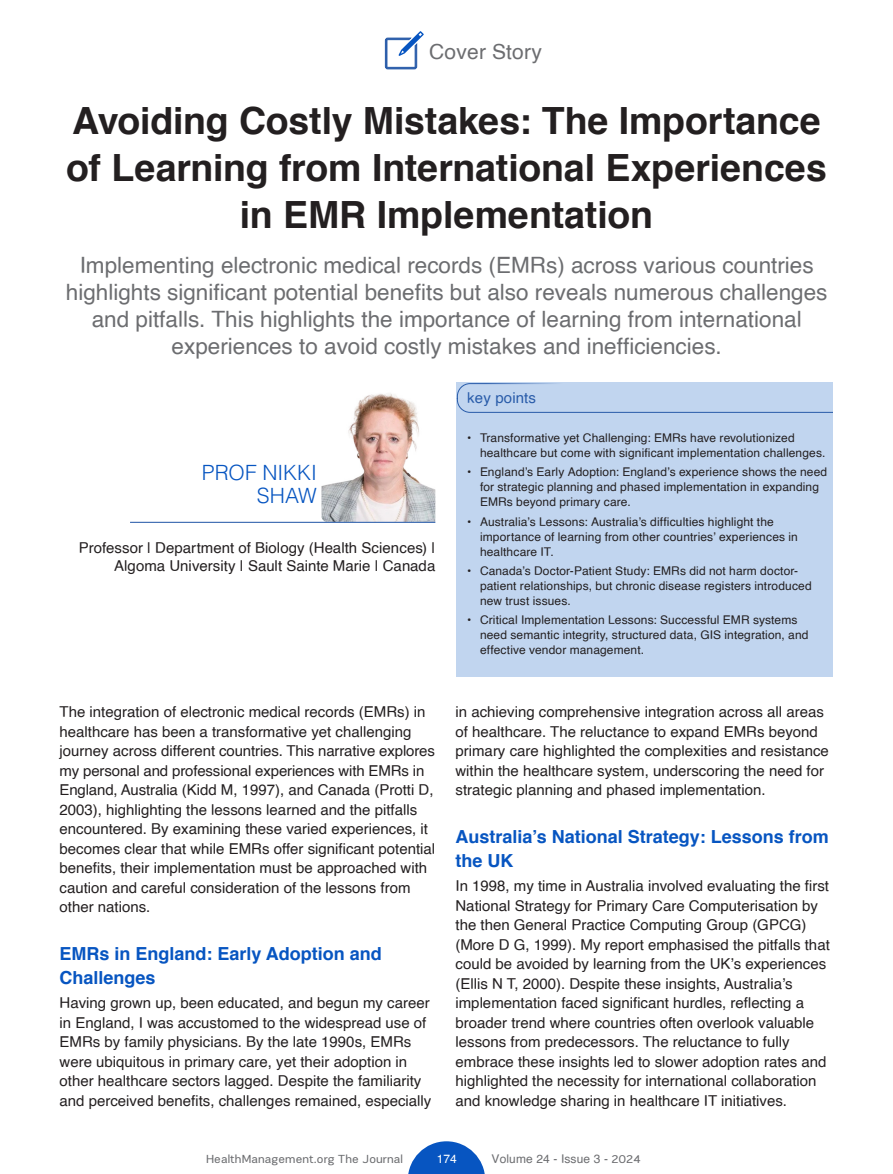
<style>
.page{position:relative;width:893px;height:1174px;background:#fff}
.page>*{position:absolute;margin:0;border:0;box-sizing:border-box;transform-origin:0 0}
.t1{font:700 37.5px/46.5px "Helvetica";letter-spacing:-.005em;color:#231f20;text-align:center}
.t2{font:22.5px/27px "Helvetica";color:#6c6d70;text-align:center}
.t3{font:300 21px/22.5px "Helvetica";letter-spacing:-.005em;color:#0755c1;text-align:right}
.t4{font:21px "Helvetica";letter-spacing:.01em;color:#6c6d70}
.t5{font:700 18px/24px "Helvetica";color:#0755c1}
.t6{font:15px/19.5px "Helvetica";color:#231f20}
.t7{font:15px "Helvetica";letter-spacing:.01em;color:#285ba9}
.t8{font:12px/15px "Helvetica";letter-spacing:.01em;color:#231f20}
.t9{font:12px "PRC Fidelity";letter-spacing:.01em;color:#6c6d70}
.t10{font:12px "Helvetica";letter-spacing:.01em;color:#6c6d70}
.t11{font:12px "Helvetica";color:#fff}
.s1{font-family:"PRC Fidelity"}
</style>
<div class="page">
<svg style="left:385px;top:31px;width:39px;height:39px"></svg>
<svg style="left:408px;top:1141px;width:77px;height:33px"></svg>
<img style="left:321px;top:393px;width:114px;height:129px">
<hr style="left:130px;top:522px;width:305px;height:1px;background:#285ba9">
<div style="left:457px;top:382px;width:376px;height:294px;background:#c1d5ef"></div>
<svg style="left:457px;top:383px;width:376px;height:30px"></svg>
<h3 class="t4" style="left:429px;top:35px;width:114px">Cover Story</h3>
<h1 class="t1" style="left:66px;top:98px;width:762px">Avoiding Costly Mistakes: The Importance of Learning from International Experiences in EMR Implementation</h1>
<p class="t2" style="left:66px;top:252px;width:763px">Implementing electronic medical records (EMRs) across various countries highlights significant potential benefits but also reveals numerous challenges and pitfalls. This highlights the importance of learning from international experiences to avoid costly mistakes and inefficiencies.</p>
<h3 class="t3" style="left:202px;top:461px;width:116px">PROF NIKKI<br>SHAW</h3>
<p class="t6" style="left:79px;top:539px;width:358px;line-height:18px;text-align:right">Professor | Department of Biology (Health Sciences) |<br>Algoma University | Sault Sainte Marie | Canada</p>
<p class="t6" style="left:60px;top:702px;width:377px">The integration of electronic medical records (EMRs) in healthcare has been a transformative yet challenging journey across different countries. This narrative explores my personal and professional experiences with EMRs in England, Australia (Kidd M, 1997), and Canada (Protti D, 2003), highlighting the lessons learned and the pitfalls encountered. By examining these varied experiences, it becomes clear that while EMRs offer significant potential benefits, their implementation must be approached with caution and careful consideration of the lessons from other nations.</p>
<p class="t5" style="left:60px;top:942px;width:324px">EMRs in England: Early Adoption and<br>Challenges</p>
<p class="t6" style="left:60px;top:993px;width:373px">Having grown up, been educated, and begun my career in England, I was accustomed to the widespread use of EMRs by family physicians. By the late 1990s, EMRs were ubiquitous in primary care, yet their adoption in other healthcare sectors lagged. Despite the familiarity and perceived benefits, challenges remained, especially</p>
<p class="t7" style="left:467px;top:386px;width:70px">key points</p>
<p class="t8" style="left:480px;top:430px;width:347px;text-indent:-13px">• Transformative yet Challenging: EMRs have revolutionized healthcare but come with significant implementation challenges.</p>
<p class="t8" style="left:480px;top:465px;width:349px;text-indent:-13px">• England’s Early Adoption: England’s experience shows the need for strategic planning and phased implementation in expanding<br>EMRs beyond primary care.</p>
<p class="t8" style="left:480px;top:514px;width:319px;text-indent:-13px">• Australia’s Lessons: Australia’s difficulties highlight the importance of learning from other countries’ experiences in healthcare IT.</p>
<p class="t8" style="left:480px;top:563px;width:333px;text-indent:-13px">• Canada’s Doctor-Patient Study: EMRs did not harm doctor&shy;patient relationships, but chronic disease registers introduced new trust issues.</p>
<p class="t8" style="left:480px;top:612px;width:330px;text-indent:-13px">• Critical Implementation Lessons: Successful EMR systems need semantic integrity, structured data, GIS integration, and effective vendor management.</p>
<p class="t6" style="left:455px;top:702px;width:375px">in achieving comprehensive integration across all areas of healthcare. The reluctance to expand EMRs beyond primary care highlighted the complexities and resistance within the healthcare system, underscoring the need for strategic planning and phased implementation.</p>
<p class="t5" style="left:455px;top:825px;width:375px">Australia’s National Strategy: Lessons from the UK</p>
<p class="t6" style="left:455px;top:876px;width:376px">In 1998, my time in Australia involved evaluating the first National Strategy for Primary Care Computerisation by the then General Practice Computing Group (GPCG) (More D G, 1999). My report emphasised the pitfalls that could be avoided by learning from the UK’s experiences (Ellis N T, 2000). Despite these insights, Australia’s implementation faced significant hurdles, reflecting a broader trend where countries often overlook valuable lessons from predecessors. The reluctance to fully embrace these insights led to slower adoption rates and highlighted the necessity for international collaboration and knowledge sharing in healthcare IT initiatives.</p>
<p class="t9" style="left:206px;top:1152px;width:199px">HealthManagement.org The Journal</p>
<p class="t11" style="left:437px;top:1149px;width:22px">174</p>
<p class="t10" style="left:492px;top:1149px;width:151px">Volume 24 - Issue 3 - <span class="s1">2024</span></p>
</div>
